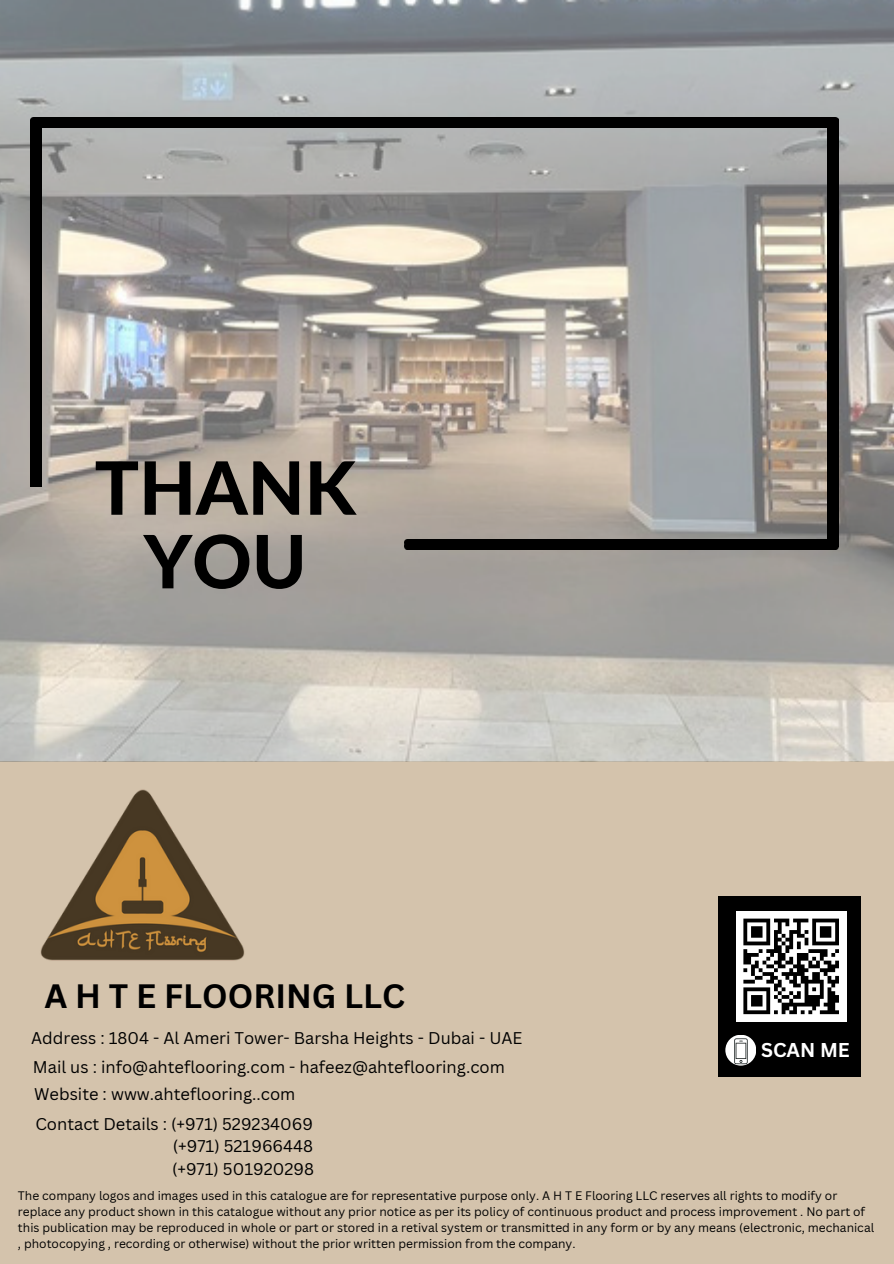
<style>
.page{position:relative;width:894px;height:1264px;background:#fff}
.page>*{position:absolute;margin:0;border:0;box-sizing:border-box;transform-origin:0 0}
.t1{font:800 73.5px/73.5px "Lato Latin";color:#000;text-align:center}
.t2{font:700 32.85px "Canva Sans";color:#000}
.t3{font:700 19.5px "Canva Sans";color:#fff}
.t4{font:16.5px "Canva Sans";color:#000}
.t5{font:12px/16px "Canva Sans";color:#000}
</style>
<div class="page">
<div style="left:0;top:761px;width:893px;height:502px;background:#d4c3ac"></div>
<img style="left:8px;top:761px;width:269px;height:200px">
<div style="left:718px;top:896px;width:142px;height:180px;background:#000"></div>
<div style="left:735px;top:911px;width:111px;height:110px;background:#fff"></div>
<svg style="left:743px;top:918px;width:27px;height:4px"></svg>
<svg style="left:774px;top:918px;width:15px;height:4px"></svg>
<svg style="left:793px;top:918px;width:15px;height:4px"></svg>
<svg style="left:812px;top:918px;width:26px;height:4px"></svg>
<svg style="left:743px;top:922px;width:95px;height:92px"></svg>
<svg style="left:819px;top:1010px;width:19px;height:4px"></svg>
<div style="left:725px;top:1034px;width:31px;height:31px;background:#fff;border-radius:50%"></div>
<svg style="left:734px;top:1038px;width:13px;height:26px"></svg>
<img style="left:0;top:0;width:893px;height:761px">
<img style="left:404px;top:546px;width:434px;height:3px">
<div style="left:827px;top:124px;width:11px;height:415px;background:#000"></div>
<div style="left:464px;top:117px;width:374px;height:7px;background:#000"></div>
<hr style="left:31px;top:117px;width:433px;height:4px;background:#000">
<div style="left:31px;top:118px;width:10px;height:368px;background:#000"></div>
<div style="left:404px;top:539px;width:434px;height:7px;background:#000"></div>
<div style="left:467px;top:121px;width:365px;height:6px;background:#000"></div>
<div style="left:34px;top:121px;width:433px;height:6px;background:#000"></div>
<p class="t1" style="left:95px;top:455px;width:262px">THANK<br>YOU</p>
<p class="t2" style="left:45px;top:972px;width:362px">A H T E FLOORING LLC</p>
<p class="t4" style="left:31px;top:1026px;width:492px">Address : 1804 - Al Ameri Tower- Barsha Heights - Dubai - UAE</p>
<p class="t4" style="left:33px;top:1055px;width:473px">Mail us : info@ahteflooring.com - hafeez@ahteflooring.com</p>
<p class="t4" style="left:34px;top:1082px;width:263px">Website : www.ahteflooring..com</p>
<p class="t4" style="left:35px;top:1112px;width:279px">Contact Details : (+971) 529234069</p>
<p class="t4" style="left:173px;top:1134px;width:142px">(+971) 521966448</p>
<p class="t4" style="left:172px;top:1157px;width:143px">(+971) 501920298</p>
<p class="t3" style="left:760px;top:1035px;width:90px">SCAN ME</p>
<p class="t5" style="left:18px;top:1187px;width:857px">The company logos and images used in this catalogue are for representative purpose only. A H T E Flooring LLC reserves all rights to modify or replace any product shown in this catalogue without any prior notice as per its policy of continuous product and process improvement . No part of this publication may be reproduced in whole or part or stored in a retival system or transmitted in any form or by any means (electronic, mechanical , photocopying , recording or otherwise) without the prior written permission from the company.</p>
</div>
